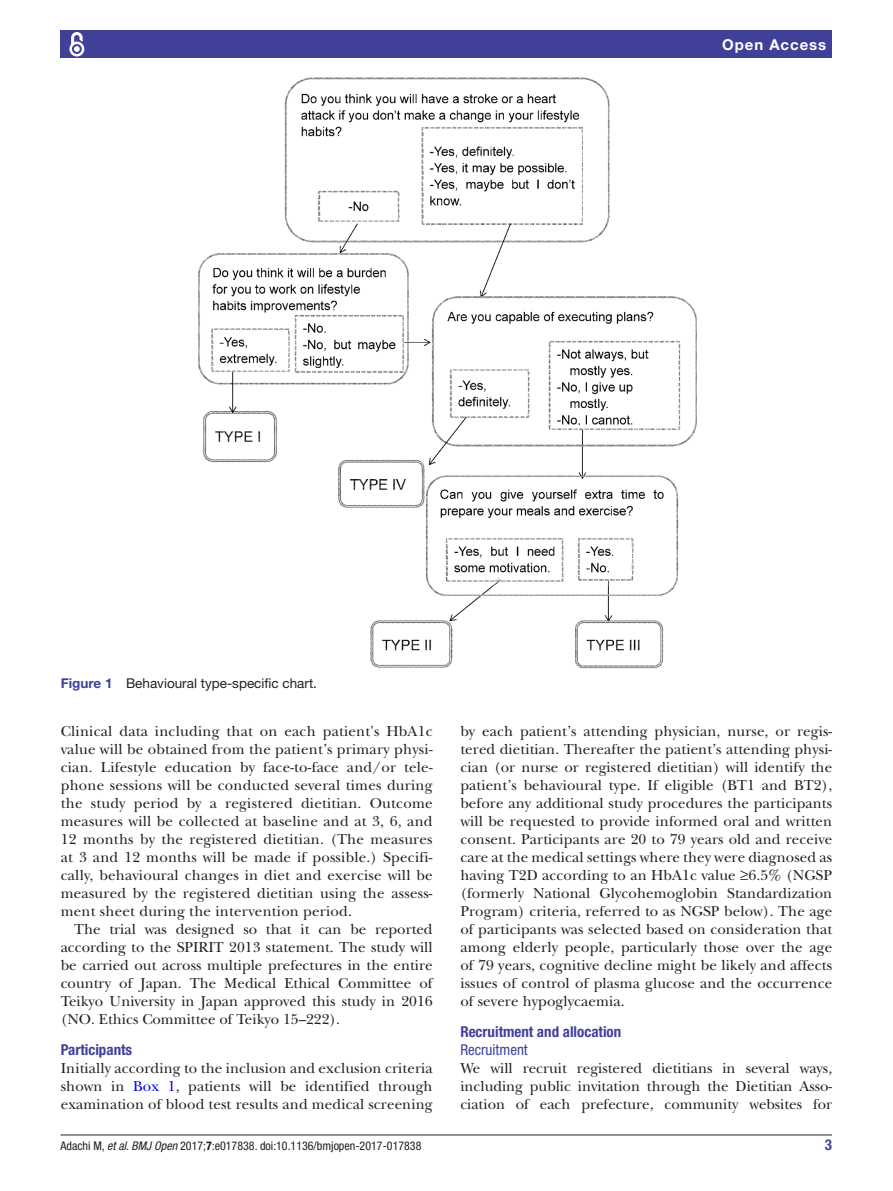
<style>
.page{position:relative;width:893px;height:1191px;background:#fff}
.page>*{position:absolute;margin:0;border:0;box-sizing:border-box;transform-origin:0 0}
.t1{font:15px/18px "New Baskerville";letter-spacing:.005em;color:#231f20;text-align:justify}
.t2{font:700 condensed 15px "Helvetica Neue LT Std";color:#414099}
.t3{font:condensed 15px "Helvetica Neue LT Std";color:#414099}
.t4{font:700 15px "Helvetica Neue LT Std";letter-spacing:.065em;color:#fff}
.t5{font:13.5px "Helvetica Neue LT Std";color:#231f20}
.t6{font:condensed 12px "Helvetica Neue LT Std";color:#231f20}
.s1{font-weight:700;color:#414099}
.s2{color:#00f}
.s3{font-style:italic}
.s4{font-weight:700}
</style>
<div class="page">
<hr style="left:61px;top:1134px;width:771px;height:1px;background:#231f20">
<div style="left:61px;top:31px;width:771px;height:27px;background:#414099"></div>
<svg style="left:69px;top:32px;width:16px;height:25px"></svg>
<img style="left:198px;top:77px;width:499px;height:592px">
<p class="t4" style="left:722px;top:35px;width:106px">Open Access</p>
<p class="t5" style="left:61px;top:675px;width:258px"><span class="s1">Figure 1</span> Behavioural type-specific chart.</p>
<p class="t1" style="left:61px;top:722px;width:373px">Clinical data including that on each patient's HbA1c value will be obtained from the patient’s primary physi&shy;cian. Lifestyle education by face-to-face and/or tele&shy;phone sessions will be conducted several times during the study period by a registered dietitian. Outcome measures will be collected at baseline and at 3, 6, and 12 months by the registered dietitian. (The measures at 3 and 12 months will be made if possible.) Specifi&shy;cally, behavioural changes in diet and exercise will be measured by the registered dietitian using the assess&shy;ment sheet during the intervention period.</p>
<p class="t1" style="left:61px;top:920px;width:373px;text-indent:14px">The trial was designed so that it can be reported according to the SPIRIT 2013 statement. The study will be carried out across multiple prefectures in the entire country of Japan. The Medical Ethical Committee of Teikyo University in Japan approved this study in 2016 (NO. Ethics Committee of Teikyo 15–222).</p>
<p class="t2" style="left:61px;top:1041px;width:73px">Participants</p>
<p class="t1" style="left:61px;top:1059px;width:373px">Initially according to the inclusion and exclusion criteria shown in <span class="s2">Box 1</span>, patients will be identified through examination of blood test results and medical screening</p>
<p class="t1" style="left:460px;top:722px;width:373px">by each patient’s attending physician, nurse, or regis&shy;tered dietitian. Thereafter the patient’s attending physi&shy;cian (or nurse or registered dietitian) will identify the patient’s behavioural type. If eligible (BT1 and BT2), before any additional study procedures the participants will be requested to provide informed oral and written consent. Participants are 20 to 79 years old and receive care at the medical settings where they were diagnosed as having T2D according to an HbA1c value ≥6.5% (NGSP (formerly National Glycohemoglobin Standardization Program) criteria, referred to as NGSP below). The age of participants was selected based on consideration that among elderly people, particularly those over the age of 79 years, cognitive decline might be likely and affects issues of control of plasma glucose and the occurrence of severe hypoglycaemia.</p>
<p class="t2" style="left:460px;top:1023px;width:162px">Recruitment and allocation</p>
<p class="t3" style="left:460px;top:1041px;width:69px">Recruitment</p>
<p class="t1" style="left:460px;top:1059px;width:373px">We will recruit registered dietitians in several ways, including public invitation through the Dietitian Asso&shy;ciation of each prefecture, community websites for</p>
<p class="t6" style="left:61px;top:1138px;width:362px">Adachi M, <span class="s3">et al</span>. <span class="s3">BMJ Open</span> 2017;<span class="s4">7</span>:e017838. doi:10.1136/bmjopen-2017-017838</p>
<p class="t2" style="left:825px;top:1135px;width:9px">3</p>
</div>
